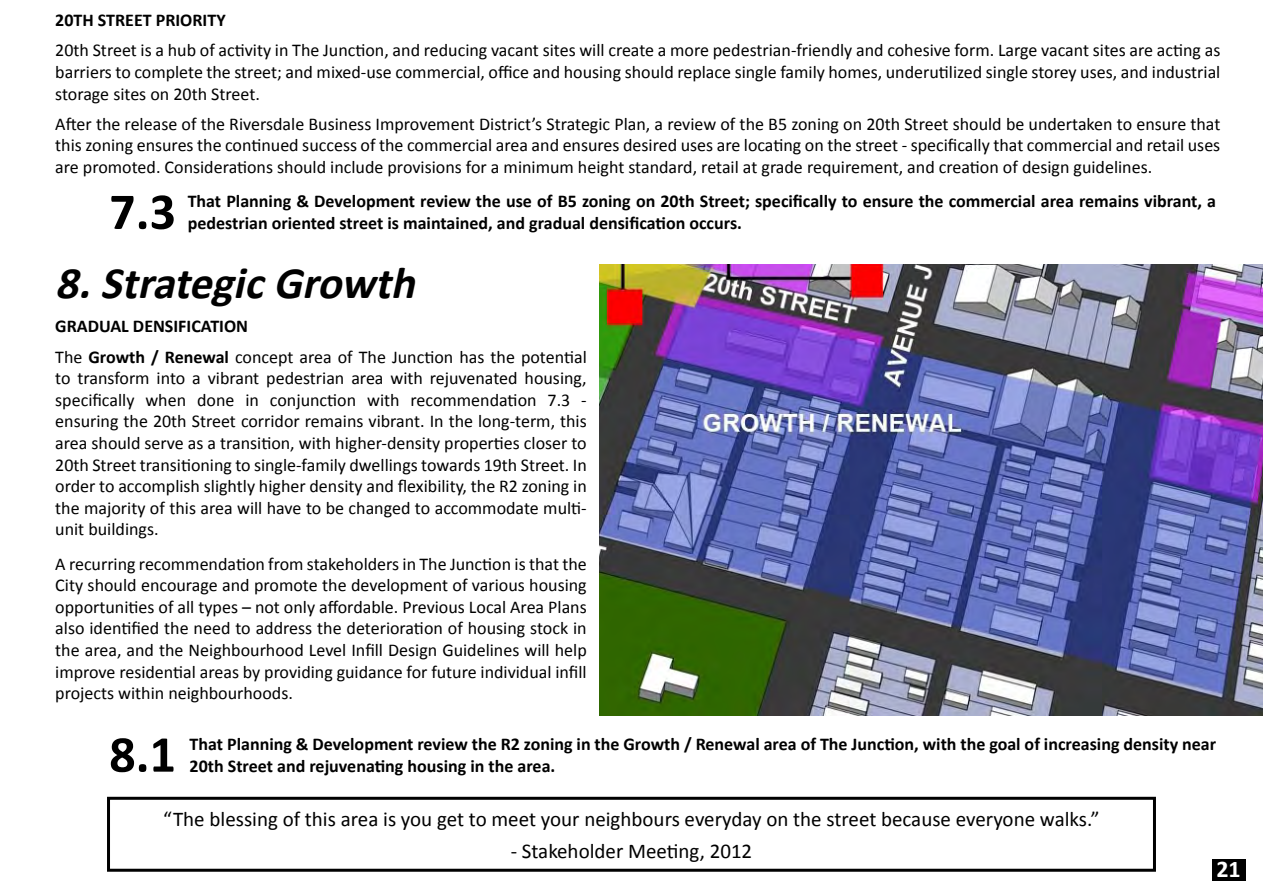
<style>
.page{position:relative;width:1263px;height:893px;background:#fff}
.page>*{position:absolute;margin:0;border:0;box-sizing:border-box;transform-origin:0 0}
.t1{font:700 52.05px "Calibri";color:#000}
.t2{font:italic 700 45px "Calibri";color:#000}
.t3{font:700 24px "Calibri";color:#fff}
.t4{font:21px "Calibri";color:#000}
.t5{font:18px/21.6px "Calibri";color:#000;text-align:justify}
.t6{font:700 18px/21.6px "Calibri";color:#000}
.s1{font-weight:700}
</style>
<div class="page">
<svg style="left:161px;top:796px;width:941px;height:1px"></svg>
<div style="left:107px;top:797px;width:1049px;height:75px;border:3px solid #000"></div>
<div style="left:1212px;top:859px;width:33px;height:21px;background:#000"></div>
<img style="left:600px;top:264px;width:663px;height:452px">
<p class="t6" style="left:55px;top:9px;width:172px">20TH STREET PRIORITY</p>
<p class="t5" style="left:55px;top:40px;width:1166px">20th Street is a hub of activity in The Junction, and reducing vacant sites will create a more pedestrian-friendly and cohesive form. Large vacant sites are acting as barriers to complete the street; and mixed-use commercial, office and housing should replace single family homes, underutilized single storey uses, and industrial storage sites on 20th Street.</p>
<p class="t5" style="left:55px;top:113px;width:1167px">After the release of the Riversdale Business Improvement District’s Strategic Plan, a review of the B5 zoning on 20th Street should be undertaken to ensure that this zoning ensures the continued success of the commercial area and ensures desired uses are locating on the street - specifically that commercial and retail uses are promoted. Considerations should include provisions for a minimum height standard, retail at grade requirement, and creation of design guidelines.</p>
<h1 class="t1" style="left:109px;top:178px;width:68px">7.3</h1>
<p class="t6" style="left:188px;top:190px;width:1030px">That Planning &amp; Development review the use of B5 zoning on 20th Street; specifically to ensure the commercial area remains vibrant, a pedestrian oriented street is maintained, and gradual densification occurs.</p>
<h2 class="t2" style="left:55px;top:254px;width:373px">8.StrategicGrowth</h2>
<p class="t5" style="left:55px;top:311px;width:533px;line-height:30.2px"><span class="s1">GRADUAL DENSIFICATION<br></span>The <span class="s1">Growth / Renewal</span> concept area of The Junction has the potential</p>
<p class="t5" style="left:55px;top:367px;width:533px">to transform into a vibrant pedestrian area with rejuvenated housing, specifically when done in conjunction with recommendation 7.3 - ensuring the 20th Street corridor remains vibrant. In the long-term, this area should serve as a transition, with higher-density properties closer to 20th Street transitioning to single-family dwellings towards 19th Street. In order to accomplish slightly higher density and flexibility, the R2 zoning in the majority of this area will have to be changed to accommodate multi&shy;unit buildings.</p>
<p class="t5" style="left:55px;top:553px;width:533px">A recurring recommendation from stakeholders in The Junction is that the City should encourage and promote the development of various housing opportunities of all types – not only affordable. Previous Local Area Plans also identified the need to address the deterioration of housing stock in the area, and the Neighbourhood Level Infill Design Guidelines will help improve residential areas by providing guidance for future individual infill projects within neighbourhoods.</p>
<h1 class="t1" style="left:109px;top:721px;width:68px">8.1</h1>
<p class="t6" style="left:190px;top:733px;width:1028px">That Planning &amp; Development review the R2 zoning in the Growth / Renewal area of The Junction, with the goal of increasing density near<br>20th Street and rejuvenating housing in the area.</p>
<p class="t4" style="left:163px;top:806px;width:938px">“The blessing of this area is you get to meet your neighbours everyday on the street because everyone walks.”</p>
<p class="t4" style="left:511px;top:838px;width:243px">- Stakeholder Meeting, 2012</p>
<h3 class="t3" style="left:1216px;top:854px;width:26px">21</h3>
</div>
